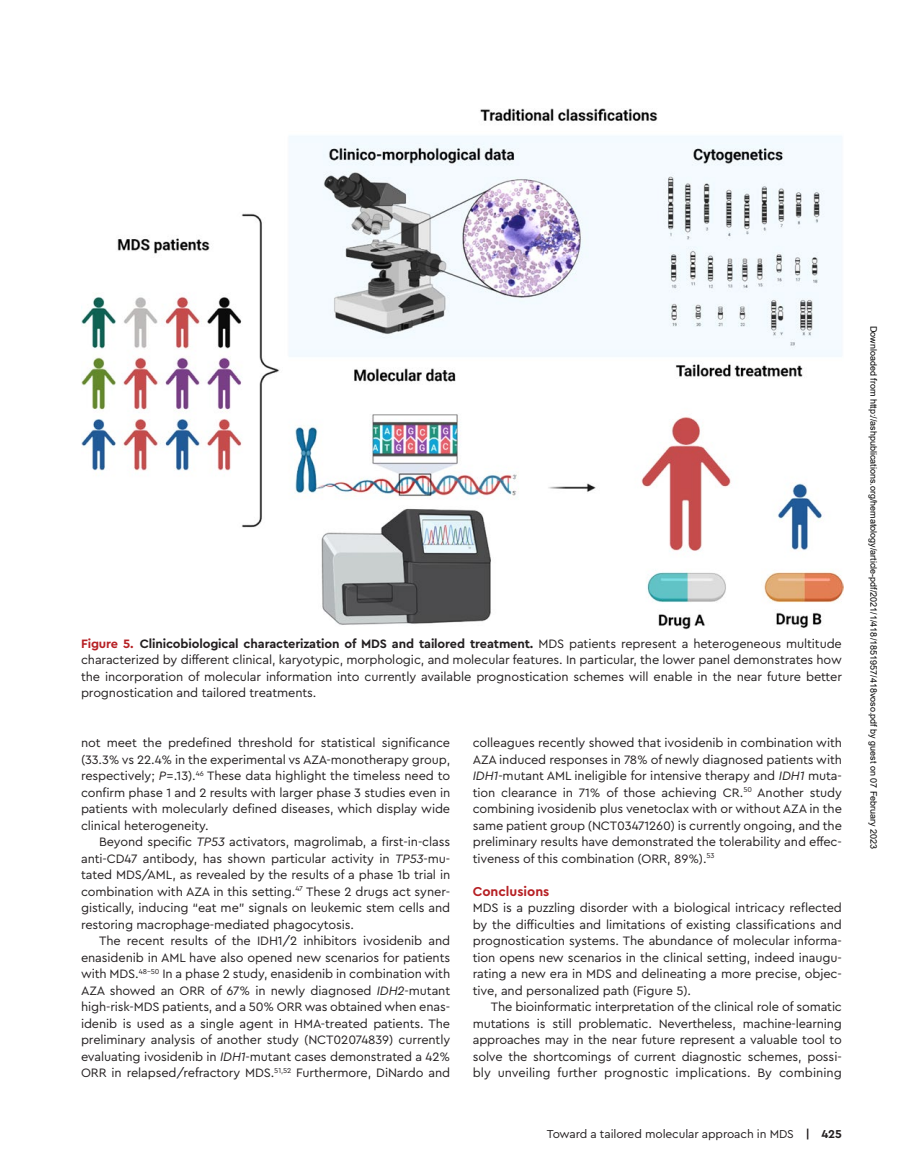
<style>
.page{position:relative;width:905px;height:1175px;background:#fff}
.page>*{position:absolute;margin:0;border:0;box-sizing:border-box;transform-origin:0 0}
.t1{font:700 13.5px "Cera Pro";color:#b62024}
.t2{font:12.75px/16.5px "Cera Pro";letter-spacing:-.01em;color:#231f20;text-align:justify}
.t3{font:12px "Cera Pro";letter-spacing:-.01em;color:#231f20}
.t4{font:9px "Arial";color:#000}
.s1{font-weight:700;color:#b62024}
.s2{font-weight:700}
.s3{font-style:italic}
</style>
<div class="page">
<img style="left:81px;top:108px;width:762px;height:521px">
<p class="t2" style="left:81px;top:634px;width:762px"><span class="s1">Figure 5.</span> <span class="s2">Clinicobiological characterization of MDS and tailored treatment.</span> MDS patients represent a heterogeneous multitude characterized by different clinical, karyotypic, morphologic, and molecular features. In particular, the lower panel demonstrates how the incorporation of molecular information into currently available prognostication schemes will enable in the near future better prognostication and tailored treatments.</p>
<p class="t2" style="left:81px;top:734px;width:371px">not meet the predefined threshold for statistical signif-i-cance (33.3% vs 22.4% in the experimental vs AZA-monotherapy group, respectively; <span class="s3">P</span>=.13).<sup>46</sup> These data highlight the timeless need to confirm phase 1 and 2 results with larger phase 3 studies even in patients with molecularly defined diseases, which display wide clinical heterogeneity.</p>
<p class="t2" style="left:81px;top:833px;width:371px;text-indent:18px">Beyond specific <span class="s3">TP53</span> activators, magrolimab, a first-in-class anti-CD47 antibody, has shown particular activity in <span class="s3">TP53</span>-mu&shy;tated MDS/AML, as revealed by the results of a phase 1b trial in combination with AZA in this setting.<sup>47</sup> These 2 drugs act syner&shy;gistically, inducing “eat me” signals on leukemic stem cells and restoring macrophage-mediated phagocytosis.</p>
<p class="t2" style="left:81px;top:932px;width:371px;text-indent:18px">The recent results of the IDH1/2 inhibitors ivosidenib and enasidenib in AML have also opened new scenarios for patients with MDS.<sup>48-50</sup> In a phase 2 study, enasidenib in combination with AZA showed an ORR of 67% in newly diagnosed <span class="s3">IDH2</span>-mutant high-risk-MDS patients, and a 50% ORR was obtained when enas&shy;idenib is used as a single agent in HMA-treated patients. The preliminary analysis of another study (NCT02074839) currently evaluating ivosidenib in <span class="s3">IDH1</span>-mutant cases demonstrated a 42% ORR in relapsed/refractory MDS.<sup>51,52</sup> Furthermore, DiNardo and</p>
<p class="t2" style="left:473px;top:734px;width:371px">colleagues recently showed that ivosidenib in combination with AZA induced responses in 78% of newly diagnosed patients with <span class="s3">IDH1</span>-mutant AML ineligible for intensive therapy and <span class="s3">IDH1</span> muta&shy;tion clearance in 71% of those achieving CR.<sup>50</sup> Another study combining ivosidenib plus venetoclax with or without AZA in the same patient group (NCT03471260) is currently ongoing, and the preliminary results have demonstrated the tolerability and effec&shy;tiveness of this combination (ORR, 89%).<sup>53</sup></p>
<p class="t1" style="left:473px;top:882px;width:78px">Conclusions</p>
<p class="t2" style="left:473px;top:899px;width:371px">MDS is a puzzling disorder with a biological intricacy reflected by the difficulties and limitations of existing classifications and prognostication systems. The abundance of molecular informa&shy;tion opens new scenarios in the clinical setting, indeed inaugu&shy;rating a new era in MDS and delineating a more precise, objec&shy;tive, and personalized path (Figure 5).</p>
<p class="t2" style="left:473px;top:998px;width:371px;text-indent:18px">The bioinformatic interpretation of the clinical role of somatic mutations is still problematic. Nevertheless, machine-learning approaches may in the near future represent a valuable tool to solve the shortcomings of current diagnostic schemes, possi&shy;bly unveiling further prognostic implications. By combining</p>
<p class="t3" style="left:546px;top:1126px;width:297px">Toward a tailored molecular approach in MDS <span class="s2">| 425</span></p>
<p class="t4" style="left:877px;top:326px;width:525px;rotate:90deg">Downloaded from http://ashpublications.org/hematology/article-pdf/2021/1/418/1851957/418voso.pdf by guest on 07 February 2023</p>
</div>
